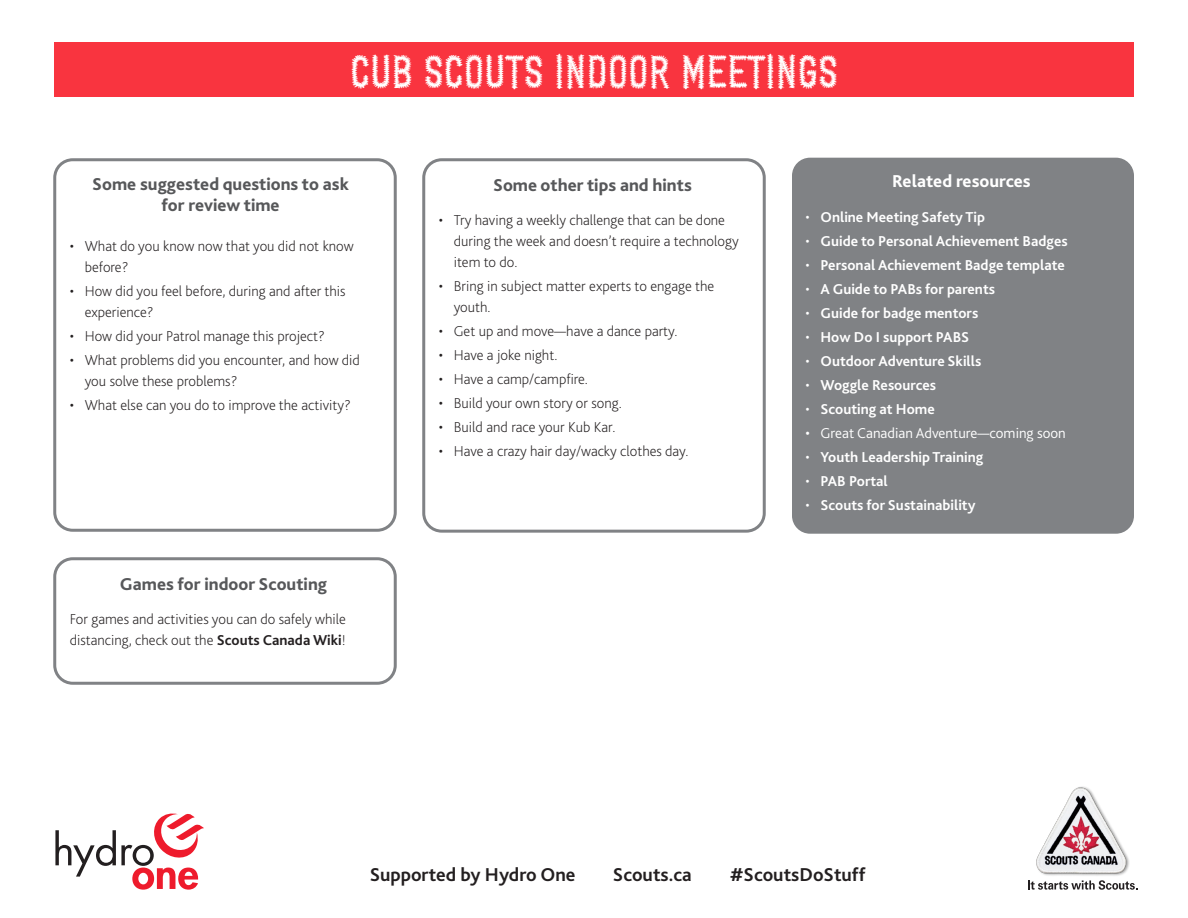
<style>
.page{position:relative;width:1188px;height:918px;background:#fff}
.page>*{position:absolute;margin:0;border:0;box-sizing:border-box;transform-origin:0 0}
.t1{font:46.5px "Conference Call BH Line Two";letter-spacing:.01em;color:#fff}
.t2{font:700 19.5px "Bliss 2";color:#231f20}
.H2_brown{font:800 18px/21px "Bliss 2";color:#57585a;text-align:center}
.t3{font:800 18px "Bliss 2";color:#fff}
.t4{font:200 15px/21px "Bliss 2";color:#231f20}
.t5{font:700 15px "Bliss 2";color:#fff}
.t6{font:300 15px "Bliss 2";color:#fff}
.s1{font-weight:700}
.s2{font-weight:200}
</style>
<div class="page">
<svg style="left:55px;top:813px;width:149px;height:77px"></svg>
<div style="left:53px;top:557px;width:344px;height:128px;border:3px solid #808285;border-radius:18px"></div>
<img style="left:1036px;top:786px;width:93px;height:90px">
<svg style="left:1028px;top:880px;width:109px;height:10px"></svg>
<div style="left:53px;top:158px;width:344px;height:374px;border:3px solid #808285;border-radius:18px"></div>
<div style="left:422px;top:158px;width:344px;height:375px;border:3px solid #808285;border-radius:18px"></div>
<div style="left:792px;top:158px;width:342px;height:376px;background:#808285;border-radius:18px"></div>
<div style="left:54px;top:43px;width:1080px;height:54px;background:#f9343f"></div>
<p class="t1" style="left:350px;top:43px;width:489px">CUB SCOUTS INDOOR MEETINGS</p>
<p class="H2_brown" style="left:92px;top:173px;width:258px">Some suggested questions to ask for review time</p>
<p class="t4" style="left:85px;top:235px;width:271px;text-indent:-15px">• What do you know now that you did not know before?</p>
<p class="t4" style="left:85px;top:280px;width:262px;text-indent:-15px">• How did you feel before, during and after this experience?</p>
<p class="t4" style="left:70px;top:325px;width:257px">• How did your Patrol manage this project?</p>
<p class="t4" style="left:85px;top:349px;width:277px;text-indent:-15px">• What problems did you encounter, and how did you solve these problems?</p>
<p class="t4" style="left:70px;top:394px;width:282px">• What else can you do to improve the activity?</p>
<p class="H2_brown" style="left:120px;top:573px;width:209px">Games for indoor Scouting</p>
<p class="t4" style="left:70px;top:609px;width:278px">For games and activities you can do safely while distancing, check out the <span class="s1">Scouts Canada Wiki</span>!</p>
<p class="H2_brown" style="left:493px;top:174px;width:200px">Some other tips and hints</p>
<p class="t4" style="left:454px;top:210px;width:286px;text-indent:-15px">• Try having a weekly challenge that can be done during the week and doesn’t require a technology item to do.</p>
<p class="t4" style="left:454px;top:276px;width:262px;text-indent:-15px">• Bring in subject matter experts to engage the youth.</p>
<p class="t4" style="left:439px;top:321px;width:240px">• Get up and move—have a dance party.</p>
<p class="t4" style="left:439px;top:345px;width:120px">• Have a joke night.</p>
<p class="t4" style="left:439px;top:369px;width:151px">• Have a camp/campfire.</p>
<p class="t4" style="left:439px;top:393px;width:185px">• Build your own story or song.</p>
<p class="t4" style="left:439px;top:417px;width:178px">• Build and race your Kub Kar.</p>
<p class="t4" style="left:439px;top:441px;width:251px">• Have a crazy hair day/wacky clothes day.</p>
<p class="t3" style="left:892px;top:170px;width:140px">Related resources</p>
<p class="t5" style="left:806px;top:208px;width:181px"><span class="s2">•</span> Online Meeting Safety Tip</p>
<p class="t5" style="left:806px;top:232px;width:264px"><span class="s2">•</span> Guide to Personal Achievement Badges</p>
<p class="t5" style="left:806px;top:256px;width:261px"><span class="s2">•</span> Personal Achievement Badge template</p>
<p class="t5" style="left:806px;top:280px;width:191px"><span class="s2">•</span> A Guide to PABs for parents</p>
<p class="t5" style="left:806px;top:304px;width:174px"><span class="s2">•</span> Guide for badge mentors</p>
<p class="t5" style="left:806px;top:328px;width:165px"><span class="s2">•</span> How Do I support PABS</p>
<p class="t5" style="left:806px;top:352px;width:177px"><span class="s2">•</span> Outdoor Adventure Skills</p>
<p class="t5" style="left:806px;top:376px;width:132px"><span class="s2">•</span> Woggle Resources</p>
<p class="t5" style="left:806px;top:400px;width:131px"><span class="s2">•</span> Scouting at Home</p>
<p class="t6" style="left:806px;top:424px;width:262px">• Great Canadian Adventure—coming soon</p>
<p class="t5" style="left:806px;top:448px;width:179px"><span class="s2">•</span> Youth Leadership Training</p>
<p class="t5" style="left:806px;top:472px;width:84px"><span class="s2">•</span> PAB Portal</p>
<p class="t5" style="left:806px;top:496px;width:171px"><span class="s2">•</span> Scouts for Sustainability</p>
<h2 class="t2" style="left:370px;top:863px;width:207px">Supported by Hydro One</h2>
<h2 class="t2" style="left:613px;top:863px;width:80px">Scouts.ca</h2>
<h2 class="t2" style="left:730px;top:863px;width:137px">#ScoutsDoStuff</h2>
</div>
